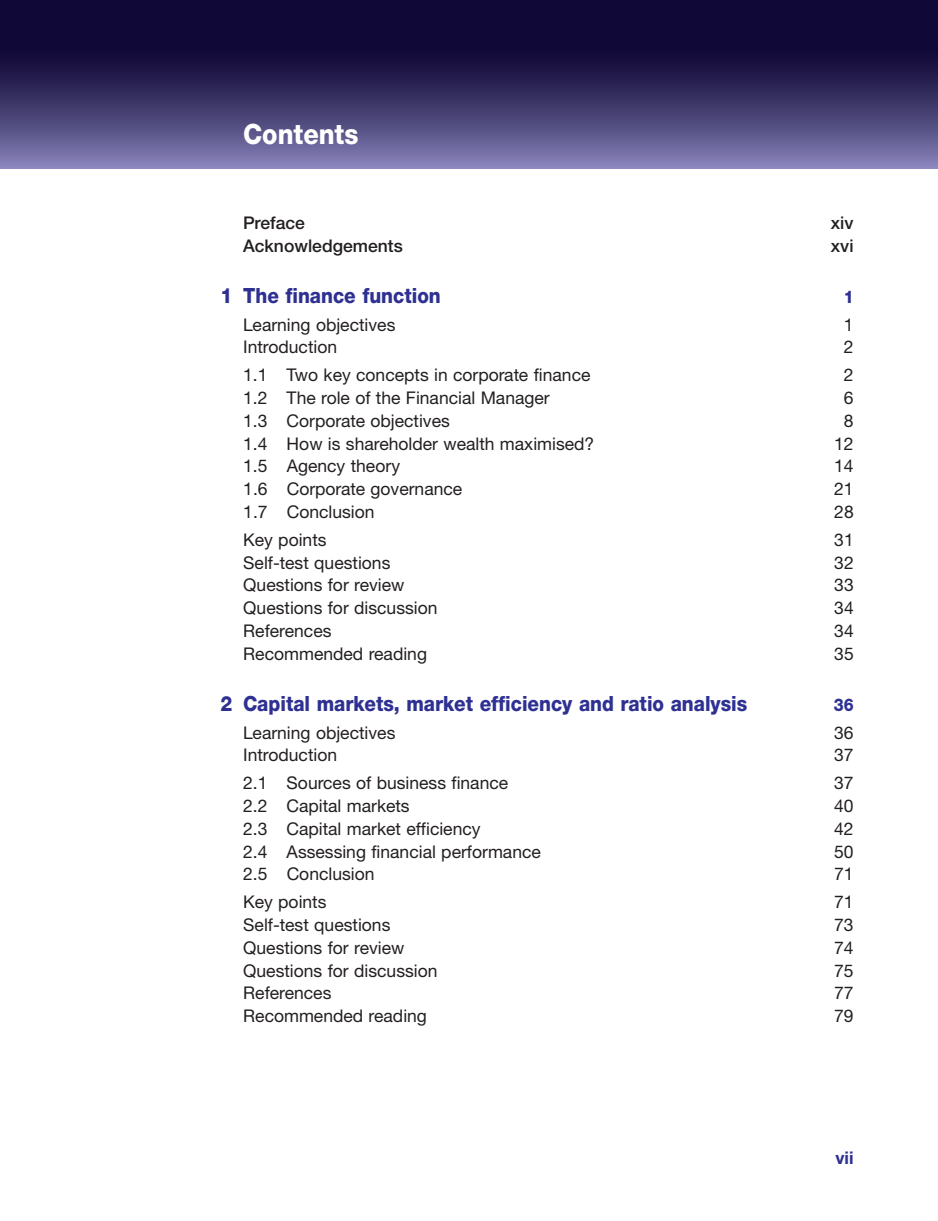
<style>
.page{position:relative;width:938px;height:1221px;background:#fff}
.page>*{position:absolute;margin:0;border:0;box-sizing:border-box;transform-origin:0 0}
.t1{font:800 28px "Helvetica Neue LTW1 G";color:#fff;scale:.9 1}
.t2{font:800 21px "Helvetica Neue LTW1 G";color:#2e3092;scale:.9 1}
.t3{font:17.5px "Helvetica Neue LTW1 G";color:#231f20}
.t4{font:500 17.5px "Helvetica Neue LTW1 G";color:#231f20}
.t5{font:700 17.5px "Helvetica Neue LTW1 G";color:#2e3092}
.t6{font:800 17.5px "Helvetica Neue LTW1 G";color:#2e3092;scale:.9 1}
</style>
<div class="page">
<svg style="left:0;top:0;width:938px;height:169px;background:#362f60"></svg>
<h1 class="t1" style="left:243px;top:117px;width:130px">Contents</h1>
<p class="t4" style="left:243px;top:212px;width:63px">Preface</p>
<p class="t4" style="left:831px;top:212px;width:24px">xiv</p>
<p class="t4" style="left:243px;top:235px;width:161px">Acknowledgements</p>
<p class="t4" style="left:831px;top:235px;width:24px">xvi</p>
<p class="t2" style="left:220px;top:282px;width:246px">1 The finance function</p>
<p class="t6" style="left:843px;top:286px;width:13px">1</p>
<p class="t3" style="left:243px;top:313px;width:154px">Learning objectives</p>
<p class="t3" style="left:843px;top:313px;width:11px">1</p>
<p class="t3" style="left:243px;top:336px;width:96px">Introduction</p>
<p class="t3" style="left:843px;top:336px;width:11px">2</p>
<p class="t3" style="left:243px;top:364px;width:349px">1.1 Two key concepts in corporate finance</p>
<p class="t3" style="left:844px;top:364px;width:11px">2</p>
<p class="t3" style="left:243px;top:387px;width:308px">1.2 The role of the Financial Manager</p>
<p class="t3" style="left:844px;top:387px;width:11px">6</p>
<p class="t3" style="left:243px;top:410px;width:208px">1.3 Corporate objectives</p>
<p class="t3" style="left:844px;top:410px;width:11px">8</p>
<p class="t3" style="left:243px;top:432px;width:352px">1.4 How is shareholder wealth maximised?</p>
<p class="t3" style="left:834px;top:432px;width:21px">12</p>
<p class="t3" style="left:243px;top:455px;width:158px">1.5 Agency theory</p>
<p class="t3" style="left:834px;top:455px;width:21px">14</p>
<p class="t3" style="left:243px;top:478px;width:220px">1.6 Corporate governance</p>
<p class="t3" style="left:834px;top:478px;width:21px">21</p>
<p class="t3" style="left:243px;top:501px;width:133px">1.7 Conclusion</p>
<p class="t3" style="left:834px;top:501px;width:21px">28</p>
<p class="t3" style="left:243px;top:529px;width:85px">Key points</p>
<p class="t3" style="left:834px;top:529px;width:21px">31</p>
<p class="t3" style="left:243px;top:551px;width:149px">Self-test questions</p>
<p class="t3" style="left:834px;top:551px;width:21px">32</p>
<p class="t3" style="left:243px;top:574px;width:163px">Questions for review</p>
<p class="t3" style="left:834px;top:574px;width:21px">33</p>
<p class="t3" style="left:243px;top:597px;width:196px">Questions for discussion</p>
<p class="t3" style="left:834px;top:597px;width:21px">34</p>
<p class="t3" style="left:243px;top:620px;width:90px">References</p>
<p class="t3" style="left:834px;top:620px;width:21px">34</p>
<p class="t3" style="left:243px;top:642px;width:185px">Recommended reading</p>
<p class="t3" style="left:834px;top:642px;width:21px">35</p>
<p class="t2" style="left:220px;top:690px;width:587px">2 Capital markets, market efficiency and ratio analysis</p>
<p class="t6" style="left:833px;top:694px;width:24px">36</p>
<p class="t3" style="left:243px;top:721px;width:154px">Learning objectives</p>
<p class="t3" style="left:834px;top:721px;width:21px">36</p>
<p class="t3" style="left:243px;top:744px;width:96px">Introduction</p>
<p class="t3" style="left:834px;top:744px;width:21px">37</p>
<p class="t3" style="left:243px;top:772px;width:266px">2.1 Sources of business finance</p>
<p class="t3" style="left:834px;top:772px;width:21px">37</p>
<p class="t3" style="left:243px;top:795px;width:168px">2.2 Capital markets</p>
<p class="t3" style="left:834px;top:795px;width:21px">40</p>
<p class="t3" style="left:243px;top:817px;width:239px">2.3 Capital market efficiency</p>
<p class="t3" style="left:834px;top:817px;width:21px">42</p>
<p class="t3" style="left:243px;top:840px;width:299px">2.4 Assessing financial performance</p>
<p class="t3" style="left:834px;top:840px;width:21px">50</p>
<p class="t3" style="left:243px;top:863px;width:133px">2.5 Conclusion</p>
<p class="t3" style="left:834px;top:863px;width:21px">71</p>
<p class="t3" style="left:243px;top:891px;width:85px">Key points</p>
<p class="t3" style="left:834px;top:891px;width:21px">71</p>
<p class="t3" style="left:243px;top:914px;width:149px">Self-test questions</p>
<p class="t3" style="left:834px;top:914px;width:21px">73</p>
<p class="t3" style="left:243px;top:936px;width:163px">Questions for review</p>
<p class="t3" style="left:834px;top:936px;width:21px">74</p>
<p class="t3" style="left:243px;top:959px;width:196px">Questions for discussion</p>
<p class="t3" style="left:834px;top:959px;width:21px">75</p>
<p class="t3" style="left:243px;top:982px;width:90px">References</p>
<p class="t3" style="left:834px;top:982px;width:21px">77</p>
<p class="t3" style="left:243px;top:1005px;width:185px">Recommended reading</p>
<p class="t3" style="left:834px;top:1005px;width:21px">79</p>
<p class="t5" style="left:835px;top:1146px;width:20px">vii</p>
</div>
